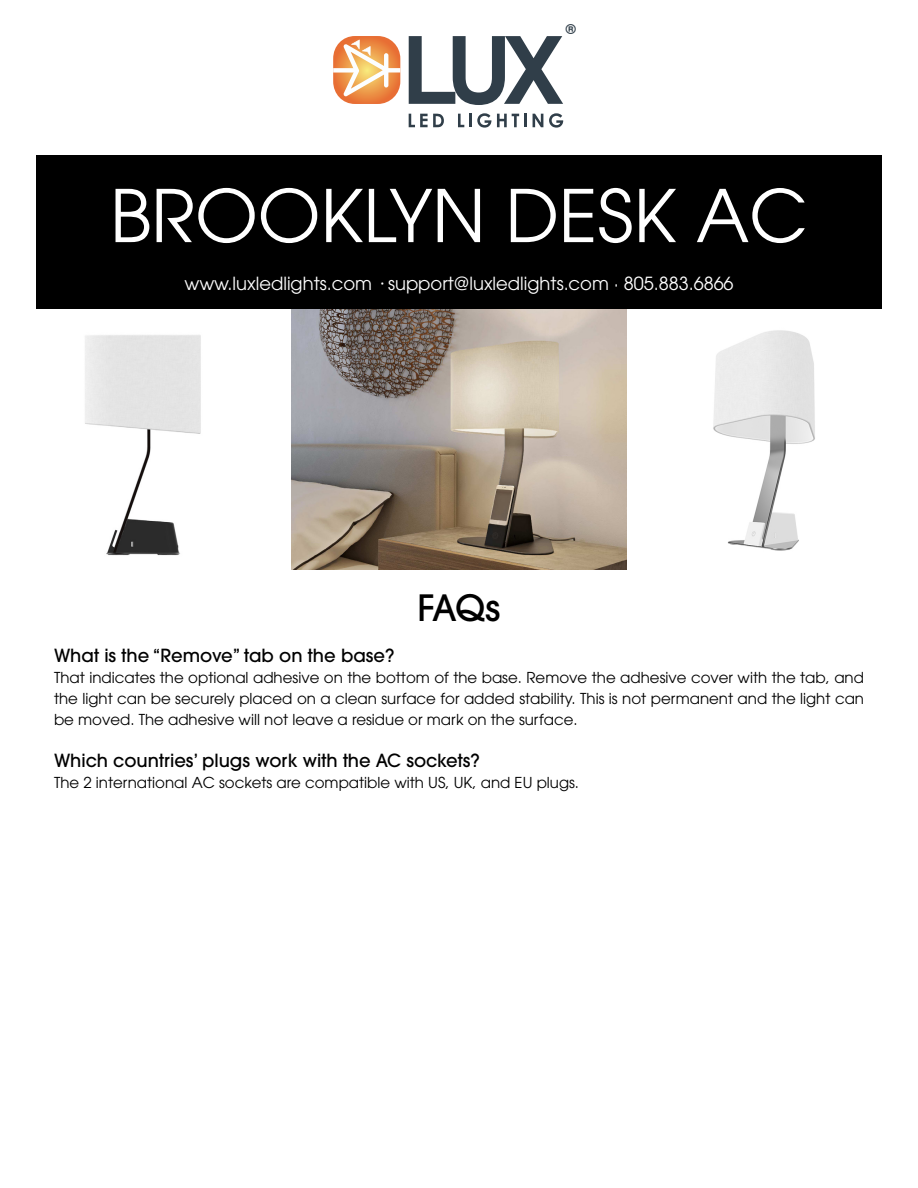
<style>
.page{position:relative;width:918px;height:1188px;background:#fff}
.page>*{position:absolute;margin:0;border:0;box-sizing:border-box;transform-origin:0 0}
.t1{font:72px "ITC Avant Garde Pro";color:#fff}
.t2{font:500 36px "ITC Avant Garde Pro";color:#000}
.t3{font:500 18px "ITC Avant Garde Pro";color:#000}
.t4{font:18px "ITC Avant Garde Pro";color:#fff}
.t5{font:15px/21px "ITC Avant Garde Pro";color:#000;text-align:justify}
.t6{font:700 13.5px "Century Gothic";color:#303e49}
.s1{font-family:"Century Gothic"}
</style>
<div class="page">
<img style="left:626px;top:309px;width:189px;height:261px">
<div style="left:36px;top:155px;width:846px;height:154px;background:#000"></div>
<img style="left:85px;top:335px;width:116px;height:221px">
<img style="left:292px;top:309px;width:334px;height:261px">
<svg style="left:409px;top:36px;width:154px;height:69px"></svg>
<svg style="left:333px;top:36px;width:67px;height:68px"></svg>
<div style="left:333px;top:68px;width:25px;height:5px;background:#fcfeff"></div>
<div style="left:386px;top:68px;width:14px;height:5px;background:#fcfeff"></div>
<svg style="left:409px;top:114px;width:35px;height:13px"></svg>
<svg style="left:458px;top:113px;width:33px;height:15px"></svg>
<svg style="left:497px;top:114px;width:29px;height:13px"></svg>
<svg style="left:533px;top:114px;width:10px;height:13px"></svg>
<svg style="left:549px;top:113px;width:14px;height:15px"></svg>
<p class="t6" style="left:566px;top:21px;width:12px">®</p>
<h1 class="t1" style="left:110px;top:171px;width:699px">BROOKLYN DESK AC</h1>
<p class="t4" style="left:184px;top:272px;width:551px">www.luxledlights.com <span class="s1">·</span> support@luxledlights.com · 805.883.6866</p>
<h2 class="t2" style="left:418px;top:584px;width:84px">FAQs</h2>
<p class="t3" style="left:54px;top:644px;width:342px">What is the “Remove” tab on the base?</p>
<p class="t5" style="left:54px;top:666px;width:812px">That indicates the optional adhesive on the bottom of the base. Remove the adhesive cover with the tab, and the light can be securely placed on a clean surface for added stability. This is not permanent and the light can be moved. The adhesive will not leave a residue or mark on the surface.</p>
<p class="t3" style="left:54px;top:749px;width:427px">Which countries’ plugs work with the AC sockets?</p>
<p class="t5" style="left:54px;top:771px;width:527px">The 2 international AC sockets are compatible with US, UK, and EU plugs.</p>
</div>
